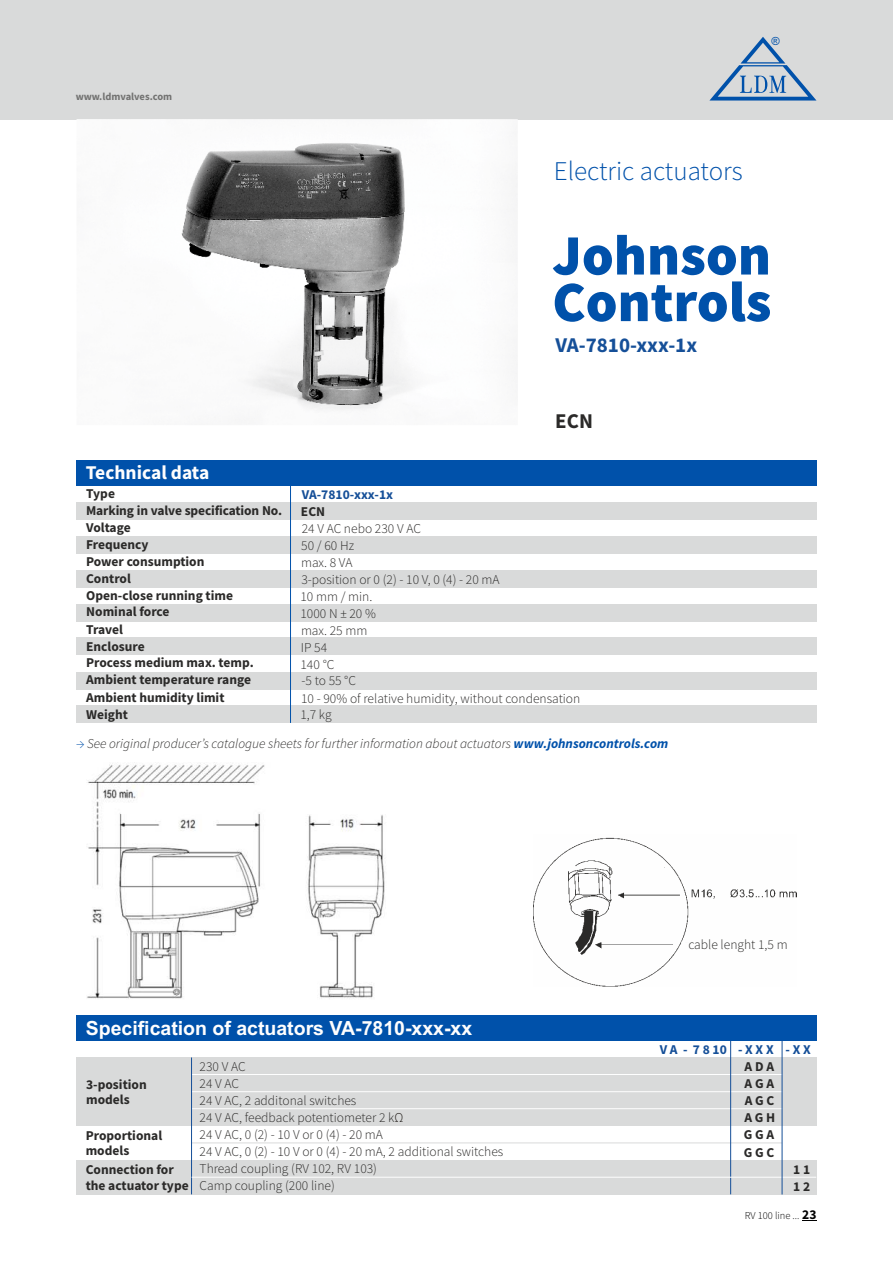
<style>
.page{position:relative;width:893px;height:1263px;background:#fff}
.page>*{position:absolute;margin:0;border:0;box-sizing:border-box;transform-origin:0 0}
.t1{font:900 57px/46.5px "Source Sans Pro";color:#0051aa}
.t2{font:300 27px "Source Sans Pro";color:#0051aa}
.t3{font:700 21px "Source Sans Pro";color:#154f98}
.t4{font:700 21px "Source Sans Pro";color:#2b2a29}
.t5{font:700 19.5px "Arial";color:#fefefe}
.t6{font:700 19.5px "Source Sans Pro";color:#fefefe}
.t7{font:300 13.5px/17.1px "Source Sans Pro";color:#2b2a29}
.t8{font:700 13.5px/17px "Source Sans Pro";color:#2b2a29}
.t9{font:italic 300 13.5px "Source Sans Pro";color:#2b2a29}
.t10{font:700 13.5px "Source Sans Pro";color:#154f98}
.t11{font:700 13.35px "Source Sans Pro";color:#2b2a29}
.t12{font:11.25px "Arial";color:#0051aa}
.t13{font:700 10.5px "Source Sans Pro";color:#727271}
.t14{font:300 10.5px "Source Sans Pro";color:#000}
.s1{font-style:normal;color:#0051aa}
.s2{font-weight:700;color:#0051aa}
.s3{color:#1f1a17}
.s4{font-weight:700;font-size:13.5px}
</style>
<div class="page">
<hr style="left:192px;top:1143px;width:590px;height:1px;background:#d9dada">
<div style="left:76px;top:1057px;width:740px;height:69px;background:#d9dada"></div>
<div style="left:76px;top:1160px;width:740px;height:34px;background:#d9dada"></div>
<img style="left:533px;top:837px;width:264px;height:150px">
<img style="left:87px;top:763px;width:298px;height:236px">
<div style="left:0;top:0;width:893px;height:119px;background:#d9dada"></div>
<svg style="left:709px;top:37px;width:107px;height:64px"></svg>
<img style="left:181px;top:119px;width:337px;height:291px">
<div style="left:76px;top:502px;width:740px;height:17px;background:#d9dada"></div>
<div style="left:76px;top:536px;width:740px;height:17px;background:#d9dada"></div>
<div style="left:76px;top:570px;width:740px;height:17px;background:#d9dada"></div>
<div style="left:76px;top:604px;width:740px;height:17px;background:#d9dada"></div>
<div style="left:76px;top:638px;width:740px;height:17px;background:#d9dada"></div>
<div style="left:76px;top:672px;width:740px;height:17px;background:#d9dada"></div>
<div style="left:76px;top:706px;width:740px;height:17px;background:#d9dada"></div>
<div style="left:76px;top:460px;width:740px;height:25px;background:#0051aa"></div>
<hr style="left:290px;top:485px;width:1px;height:238px;background:#0051aa">
<hr style="left:191px;top:1074px;width:591px;height:1px;background:#fefefe">
<hr style="left:191px;top:1091px;width:591px;height:1px;background:#fefefe">
<hr style="left:191px;top:1108px;width:591px;height:1px;background:#fefefe">
<hr style="left:730px;top:1040px;width:1px;height:154px;background:#154f98">
<hr style="left:191px;top:1057px;width:1px;height:137px;background:#154f98">
<hr style="left:192px;top:1177px;width:624px;height:1px;background:#fefefe">
<div style="left:76px;top:1015px;width:740px;height:25px;background:#0051aa"></div>
<hr style="left:782px;top:1040px;width:1px;height:154px;background:#154f98">
<svg style="left:802px;top:1220px;width:14px;height:1px"></svg>
<svg style="left:682px;top:942px;width:95px;height:12px"></svg>
<p class="t13" style="left:76px;top:92px;width:98px">www.ldmvalves.com</p>
<p class="t12" style="left:772px;top:37px;width:10px">®</p>
<h2 class="t2" style="left:554px;top:160px;width:190px">Electric actuators</h2>
<h1 class="t1" style="left:552px;top:237px;width:221px">Johnson<br>Controls</h1>
<h3 class="t3" style="left:555px;top:336px;width:143px">VA-7810-xxx-1x</h3>
<h3 class="t4" style="left:555px;top:412px;width:39px">ECN</h3>
<h3 class="t6" style="left:86px;top:464px;width:125px">Technical data</h3>
<p class="t8" style="left:86px;top:486px;width:198px">Type<br>Marking in valve specification No.<br>Voltage<br>Frequency<br>Power consumption</p>
<p class="t11" style="left:86px;top:573px;width:46px">Control</p>
<p class="t8" style="left:86px;top:588px;width:169px">Open-close running time<br>Nominal force<br>Travel<br>Enclosure<br>Process medium max. temp.<br>Ambient temperature range<br>Ambient humidity limit<br>Weight</p>
<p class="t9" style="left:76px;top:738px;width:594px"><span class="s1">→</span> See original producer’s catalogue sheets for further information about actuators <span class="s2">www.johnsoncontrols.com</span></p>
<p class="t10" style="left:302px;top:488px;width:93px">VA-7810-xxx-1x</p>
<p class="t7" style="left:302px;top:521px;width:121px">24 V AC nebo 230 V AC</p>
<p class="t8" style="left:301px;top:504px;width:26px">ECN</p>
<p class="t7" style="left:301px;top:539px;width:55px;line-height:16.5px">50 / 60 Hz max. 8 VA</p>
<p class="t7" style="left:300px;top:572px;width:201px">3-position or 0 (2) - 10 V, 0 (4) - 20 mA<br>10 mm / min.</p>
<p class="t7" style="left:300px;top:606px;width:77px">1000 N ± 20 %</p>
<p class="t7" style="left:300px;top:640px;width:281px">IP 54<br>140 °C<br>-5 to 55 °C<br>10 - 90% of relative humidity, without condensation</p>
<p class="t7" style="left:301px;top:623px;width:68px">max. 25 mm</p>
<p class="t7" style="left:300px;top:707px;width:33px">1,7 kg</p>
<h3 class="t5" style="left:86px;top:1020px;width:388px">Specification of actuators VA-7810-xxx-xx</h3>
<p class="t7" style="left:688px;top:937px;width:101px">cable lenght 1,5 m</p>
<p class="t8" style="left:86px;top:1078px;width:62px;line-height:15.3px">3-position models</p>
<p class="t7" style="left:200px;top:1059px;width:205px">230 V AC<br>24 V AC<br>24 V AC, 2 additonal switches<br>24 V AC, feedback potentiometer 2 k<span class="s3">Ω</span></p>
<p class="t8" style="left:86px;top:1129px;width:78px;line-height:15.3px">Proportional models</p>
<p class="t7" style="left:200px;top:1127px;width:305px">24 V AC, 0 (2) - 10 V or 0 (4) - 20 mA<br>24 V AC, 0 (2) - 10 V or 0 (4) - 20 mA, 2 additional switches</p>
<p class="t8" style="left:86px;top:1163px;width:104px;line-height:15.3px">Connection for the actuator type</p>
<p class="t7" style="left:200px;top:1161px;width:179px">Thread coupling (RV 102, RV 103)<br>Camp coupling (200 line)</p>
<p class="t10" style="left:738px;top:1044px;width:37px">- X X X</p>
<p class="t8" style="left:744px;top:1059px;width:33px;text-align:justify">A D A A G A A G C A G H G G A G G C</p>
<p class="t10" style="left:660px;top:1044px;width:69px">V A - 7 8 10</p>
<p class="t10" style="left:786px;top:1044px;width:27px">- X X</p>
<p class="t8" style="left:793px;top:1162px;width:18px">1 1<br>1 2</p>
<p class="t14" style="left:745px;top:1211px;width:73px">RV 100 line ... <span class="s4">23</span></p>
</div>
